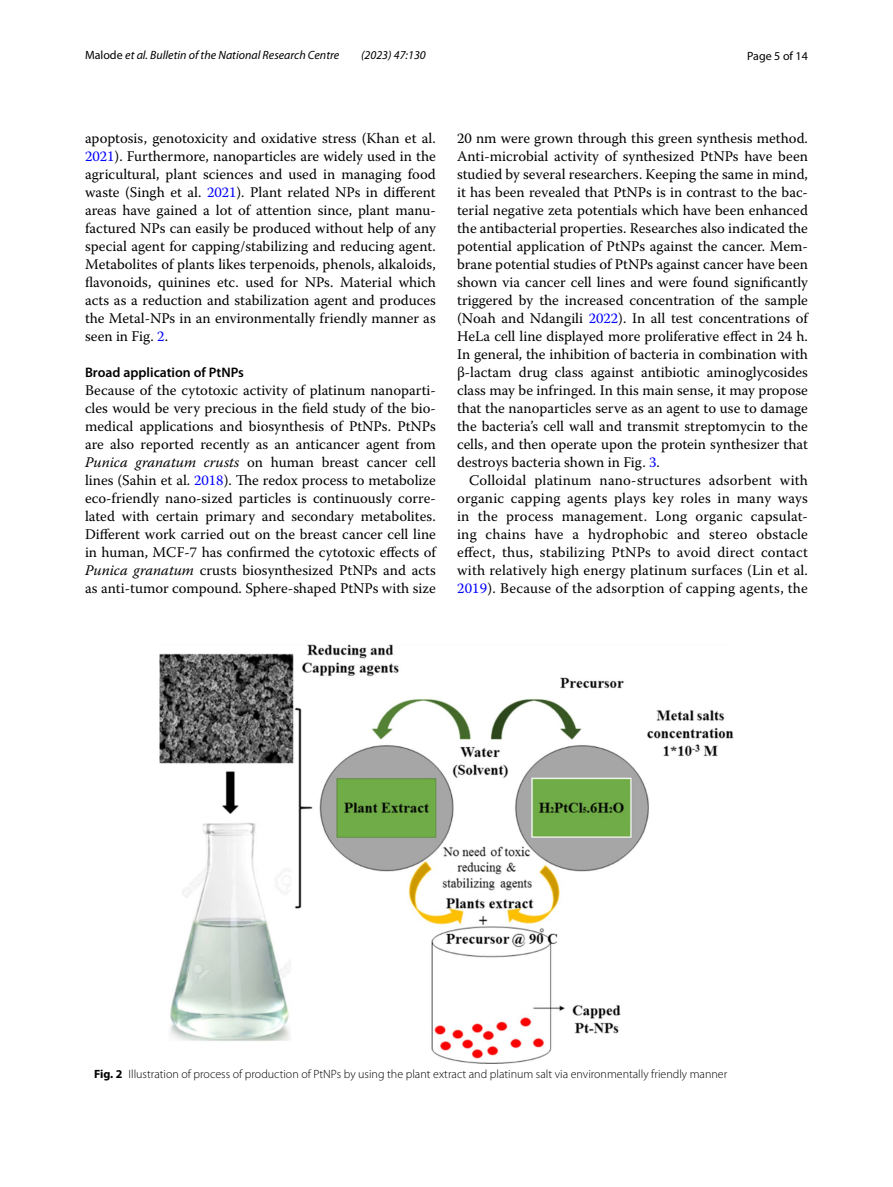
<style>
.page{position:relative;width:893px;height:1187px;background:#fff}
.page>*{position:absolute;margin:0;border:0;box-sizing:border-box;transform-origin:0 0}
.t1{font:14.7px/18px "Warnock Pro";color:#000;text-align:justify}
.t2{font:600 13.8px "Myriad Pro";color:#000}
.t3{font:300 12px "Myriad Pro";color:#000}
.t4{font:italic 12px "Myriad Pro";color:#000}
.t5{font:12px "Myriad Pro";color:#000}
.s1{font-style:normal}
.s2{color:#00f}
.s3{font-style:italic}
.s4{font-weight:700}
</style>
<div class="page">
<img style="left:159px;top:644px;width:574px;height:419px">
<p class="t4" style="left:85px;top:48px;width:256px"><span class="s1">Malode</span> et al. Bulletin of the National Research Centre</p>
<p class="t4" style="left:361px;top:48px;width:66px">(2023) 47:130</p>
<p class="t5" style="left:747px;top:48px;width:62px">Page 5 of 14</p>
<p class="t1" style="left:85px;top:128px;width:352px">apoptosis, genotoxicity and oxidative stress (Khan et al.<br><span class="s2">2021</span>). Furthermore, nanoparticles are widely used in the agricultural, plant sciences and used in managing food waste (Singh et al. <span class="s2">2021</span>). Plant related NPs in different areas have gained a lot of attention since, plant manu&shy;factured NPs can easily be produced without help of any special agent for capping/stabilizing and reducing agent.<br>Metabolites of plants likes terpenoids, phenols, alkaloids, flavonoids, quinines etc. used for NPs. Material which acts as a reduction and stabilization agent and produces the Metal-NPs in an environmentally friendly manner as seen in Fig. <span class="s2">2</span>.</p>
<p class="t2" style="left:85px;top:363px;width:160px">Broad application of PtNPs</p>
<p class="t1" style="left:85px;top:380px;width:352px">Because of the cytotoxic activity of platinum nanoparti&shy;cles would be very precious in the field study of the bio&shy;medical applications and biosynthesis of PtNPs. PtNPs are also reported recently as an anticancer agent from <span class="s3">Punica granatum crusts</span> on human breast cancer cell lines (Sahin et al. <span class="s2">2018</span>). The redox process to metabolize eco-friendly nano-sized particles is continuously corre&shy;lated with certain primary and secondary metabolites.<br>Different work carried out on the breast cancer cell line in human, MCF-7 has confirmed the cytotoxic effects of <span class="s3">Punica granatum</span> crusts biosynthesized PtNPs and acts as anti-tumor compound. Sphere-shaped PtNPs with size</p>
<p class="t1" style="left:457px;top:128px;width:352px">20 nm were grown through this green synthesis method.<br>Anti-microbial activity of synthesized PtNPs have been studied by several researchers. Keeping the same in mind, it has been revealed that PtNPs is in contrast to the bac&shy;terial negative zeta potentials which have been enhanced the antibacterial properties. Researches also indicated the potential application of PtNPs against the cancer. Mem&shy;brane potential studies of PtNPs against cancer have been shown via cancer cell lines and were found significantly triggered by the increased concentration of the sample (Noah and Ndangili <span class="s2">2022</span>). In all test concentrations of HeLa cell line displayed more proliferative effect in 24 h.<br>In general, the inhibition of bacteria in combination with β-lactam drug class against antibiotic aminoglycosides class may be infringed. In this main sense, it may propose that the nanoparticles serve as an agent to use to damage the bacteria’s cell wall and transmit streptomycin to the cells, and then operate upon the protein synthesizer that destroys bacteria shown in Fig. <span class="s2">3</span>.</p>
<p class="t1" style="left:457px;top:470px;width:352px;text-indent:12px">Colloidal platinum nano-structures adsorbent with organic capping agents plays key roles in many ways in the process management. Long organic capsulat&shy;ing chains have a hydrophobic and stereo obstacle effect, thus, stabilizing PtNPs to avoid direct contact with relatively high energy platinum surfaces (Lin et al.<br><span class="s2">2019</span>). Because of the adsorption of capping agents, the</p>
<p class="t3" style="left:94px;top:1067px;width:635px"><span class="s4">Fig. 2</span> Illustration of process of production of PtNPs by using the plant extract and platinum salt via environmentally friendly manner</p>
</div>
